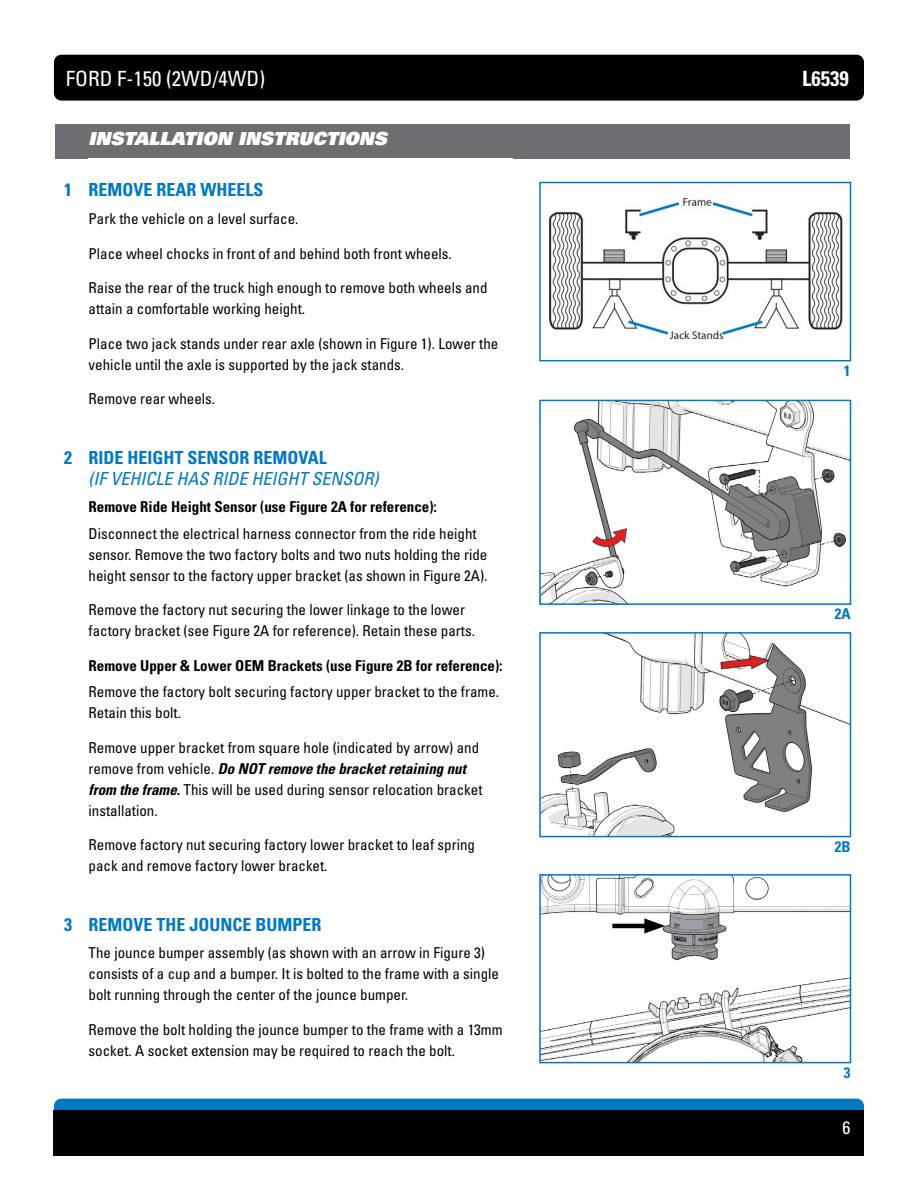
<style>
.page{position:relative;width:918px;height:1188px;background:#fff}
.page>*{position:absolute;margin:0;border:0;box-sizing:border-box;transform-origin:0 0}
.t1{font:condensed 21px "Univers LT Std";color:#fff}
.t2{font:700 condensed 21px "Univers LT Std";color:#fff}
.t3{font:700 condensed 18px "Univers LT Std";color:#0079c1}
.t4{font:italic condensed 18px "Univers LT Std";color:#0079c1}
.t5{font:18px "Univers LT Std X Black Obl";color:#fff}
.t6{font:condensed 18px "Univers LT Std";color:#fff}
.t7{font:condensed 15px/21px "Univers LT Std";color:#000}
.t8{font:700 condensed 15px "Univers LT Std";color:#000}
.t9{font:700 condensed 15px "Univers LT Std";color:#0079c1}
.s1{font-weight:700;font-style:italic}
</style>
<div class="page">
<div style="left:54px;top:55px;width:810px;height:46px;background:#000;border-radius:7px"></div>
<div style="left:54px;top:1099px;width:810px;height:45px;background:#0079c1;border-radius:7px"></div>
<div style="left:54px;top:1110px;width:810px;height:46px;background:#000"></div>
<img style="left:542px;top:403px;width:306px;height:199px">
<div style="left:539px;top:400px;width:312px;height:205px;border:2px solid #0079c1"></div>
<img style="left:542px;top:635px;width:306px;height:199px">
<div style="left:539px;top:632px;width:312px;height:205px;border:2px solid #0079c1"></div>
<img style="left:542px;top:877px;width:306px;height:183px">
<div style="left:539px;top:874px;width:312px;height:189px;border:2px solid #0079c1"></div>
<hr style="left:612px;top:924px;width:41px;height:4px;background:#000">
<svg style="left:644px;top:918px;width:21px;height:16px"></svg>
<img style="left:549px;top:197px;width:294px;height:143px">
<div style="left:539px;top:182px;width:312px;height:179px;border:2px solid #0079c1"></div>
<div style="left:55px;top:124px;width:795px;height:35px;background:#6d6e71"></div>
<h1 class="t1" style="left:66px;top:65px;width:201px">FORD F-150 (2WD/4WD)</h1>
<h1 class="t2" style="left:802px;top:65px;width:48px">L6539</h1>
<p class="t5" style="left:89px;top:127px;width:300px">INSTALLATION INSTRUCTIONS</p>
<p class="t3" style="left:64px;top:179px;width:201px">1 REMOVE REAR WHEELS</p>
<p class="t7" style="left:89px;top:208px;width:211px">Park the vehicle on a level surface.</p>
<p class="t7" style="left:89px;top:242px;width:365px">Place wheel chocks in front of and behind both front wheels.</p>
<p class="t7" style="left:89px;top:277px;width:401px">Raise the rear of the truck high enough to remove both wheels and attain a comfortable working height.</p>
<p class="t7" style="left:89px;top:332px;width:411px">Place two jack stands under rear axle (shown in Figure 1). Lower the vehicle until the axle is supported by the jack stands.</p>
<p class="t7" style="left:89px;top:388px;width:128px">Remove rear wheels.</p>
<p class="t3" style="left:64px;top:446px;width:264px">2 RIDE HEIGHT SENSOR REMOVAL</p>
<p class="t4" style="left:89px;top:467px;width:292px">(IF VEHICLE HAS RIDE HEIGHT SENSOR)</p>
<p class="t8" style="left:89px;top:498px;width:350px">Remove Ride Height Sensor (use Figure 2A for reference):</p>
<p class="t7" style="left:89px;top:523px;width:401px">Disconnect the electrical harness connector from the ride height sensor. Remove the two factory bolts and two nuts holding the ride height sensor to the factory upper bracket (as shown in Figure 2A).</p>
<p class="t7" style="left:89px;top:599px;width:388px">Remove the factory nut securing the lower linkage to the lower factory bracket (see Figure 2A for reference). Retain these parts.</p>
<p class="t8" style="left:89px;top:656px;width:416px">Remove Upper &amp; Lower OEM Brackets (use Figure 2B for reference):</p>
<p class="t7" style="left:89px;top:681px;width:412px">Remove the factory bolt securing factory upper bracket to the frame.<br>Retain this bolt.</p>
<p class="t7" style="left:89px;top:737px;width:396px">Remove upper bracket from square hole (indicated by arrow) and remove from vehicle. <span class="s1">Do NOT remove the bracket retaining nut from the frame.</span> This will be used during sensor relocation bracket installation.</p>
<p class="t7" style="left:89px;top:834px;width:388px">Remove factory nut securing factory lower bracket to leaf spring pack and remove factory lower bracket.</p>
<p class="t3" style="left:64px;top:913px;width:259px">3 REMOVE THE JOUNCE BUMPER</p>
<p class="t7" style="left:89px;top:942px;width:412px">The jounce bumper assembly (as shown with an arrow in Figure 3) consists of a cup and a bumper. It is bolted to the frame with a single bolt running through the center of the jounce bumper.</p>
<p class="t7" style="left:89px;top:1019px;width:416px">Remove the bolt holding the jounce bumper to the frame with a 13mm socket. A socket extension may be required to reach the bolt.</p>
<p class="t9" style="left:844px;top:361px;width:8px">1</p>
<p class="t9" style="left:835px;top:605px;width:17px">2A</p>
<p class="t9" style="left:835px;top:837px;width:17px">2B</p>
<p class="t9" style="left:844px;top:1063px;width:8px">3</p>
<p class="t6" style="left:843px;top:1116px;width:9px">6</p>
</div>
